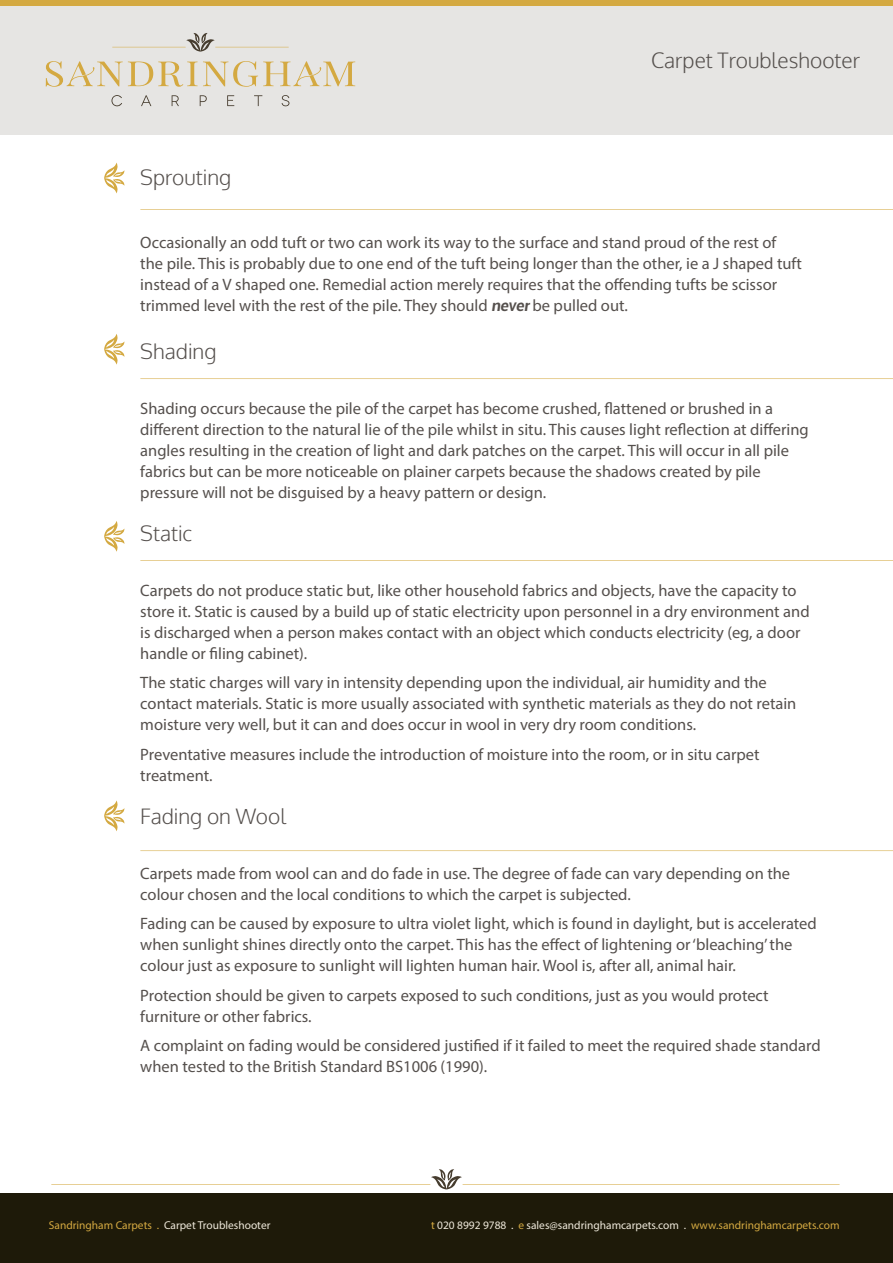
<style>
.page{position:relative;width:893px;height:1263px;background:#fff}
.page>*{position:absolute;margin:0;border:0;box-sizing:border-box;transform-origin:0 0}
.t1{font:300 21px "Oxygen";color:#55504d}
.t2{font:16.5px/21px "Myriad Pro";color:#55504d}
.t3{font:11.4px "Myriad Pro";color:#eee8da}
.s1{font-family:"Oxygen";font-weight:700;font-style:italic}
.s2{color:#d4a941}
</style>
<div class="page">
<div style="left:0;top:1193px;width:893px;height:70px;background:#1e1a09"></div>
<svg style="left:51px;top:1169px;width:789px;height:20px"></svg>
<div style="left:0;top:0;width:893px;height:135px;background:#e6e5e3"></div>
<div style="left:0;top:0;width:893px;height:5px;background:#d4a941"></div>
<svg style="left:111px;top:95px;width:11px;height:11px"></svg>
<svg style="left:141px;top:95px;width:10px;height:11px"></svg>
<svg style="left:172px;top:95px;width:7px;height:11px"></svg>
<svg style="left:200px;top:95px;width:7px;height:11px"></svg>
<svg style="left:227px;top:95px;width:7px;height:11px"></svg>
<svg style="left:254px;top:95px;width:8px;height:11px"></svg>
<svg style="left:282px;top:95px;width:7px;height:11px"></svg>
<svg style="left:46px;top:61px;width:309px;height:26px"></svg>
<svg style="left:112px;top:33px;width:177px;height:19px"></svg>
<svg style="left:104px;top:163px;width:20px;height:30px"></svg>
<svg style="left:140px;top:209px;width:753px;height:1px"></svg>
<svg style="left:104px;top:334px;width:20px;height:31px"></svg>
<svg style="left:140px;top:378px;width:753px;height:1px"></svg>
<svg style="left:104px;top:521px;width:20px;height:31px"></svg>
<svg style="left:140px;top:560px;width:753px;height:1px"></svg>
<svg style="left:104px;top:800px;width:20px;height:31px"></svg>
<svg style="left:140px;top:850px;width:753px;height:1px"></svg>
<p class="t1" style="left:140px;top:164px;width:92px">Sprouting</p>
<p class="t1" style="left:651px;top:48px;width:210px">Carpet Troubleshooter</p>
<p class="t2" style="left:140px;top:232px;width:663px">Occasionally an odd tuft or two can work its way to the surface and stand proud of the rest of the pile. This is probably due to one end of the tuft being longer than the other, ie a J shaped tuft instead of a V shaped one. Remedial action merely requires that the offending tufts be scissor trimmed level with the rest of the pile. They should <span class="s1">never</span> be pulled out.</p>
<p class="t1" style="left:140px;top:338px;width:78px">Shading</p>
<p class="t2" style="left:140px;top:397px;width:670px">Shading occurs because the pile of the carpet has become crushed, flattened or brushed in a different direction to the natural lie of the pile whilst in situ. This causes light reflection at differing angles resulting in the creation of light and dark patches on the carpet. This will occur in all pile fabrics but can be more noticeable on plainer carpets because the shadows created by pile pressure will not be disguised by a heavy pattern or design.</p>
<p class="t1" style="left:140px;top:520px;width:54px">Static</p>
<p class="t2" style="left:140px;top:579px;width:671px">Carpets do not produce static but, like other household fabrics and objects, have the capacity to store it. Static is caused by a build up of static electricity upon personnel in a dry environment and is discharged when a person makes contact with an object which conducts electricity (eg, a door handle or filing cabinet).</p>
<p class="t2" style="left:140px;top:672px;width:658px">The static charges will vary in intensity depending upon the individual, air humidity and the contact materials. Static is more usually associated with synthetic materials as they do not retain moisture very well, but it can and does occur in wool in very dry room conditions.</p>
<p class="t2" style="left:140px;top:743px;width:621px">Preventative measures include the introduction of moisture into the room, or in situ carpet treatment.</p>
<p class="t1" style="left:140px;top:803px;width:148px">Fading on Wool</p>
<p class="t2" style="left:140px;top:862px;width:651px">Carpets made from wool can and do fade in use. The degree of fade can vary depending on the colour chosen and the local conditions to which the carpet is subjected.</p>
<p class="t2" style="left:140px;top:913px;width:678px">Fading can be caused by exposure to ultra violet light, which is found in daylight, but is accelerated when sunlight shines directly onto the carpet. This has the effect of lightening or ‘bleaching’ the colour just as exposure to sunlight will lighten human hair. Wool is, after all, animal hair.</p>
<p class="t2" style="left:140px;top:984px;width:630px">Protection should be given to carpets exposed to such conditions, just as you would protect furniture or other fabrics.</p>
<p class="t2" style="left:140px;top:1035px;width:682px">A complaint on fading would be considered justified if it failed to meet the required shade standard when tested to the British Standard BS1006 (1990).</p>
<p class="t3" style="left:49px;top:1218px;width:223px"><span class="s2">Sandringham Carpets .</span> Carpet Troubleshooter</p>
<p class="t3" style="left:431px;top:1218px;width:410px"><span class="s2">t</span> 020 8992 9788 . <span class="s2">e</span> sales@sandringhamcarpets.com . <span class="s2">www.sandringhamcarpets.com</span></p>
</div>
